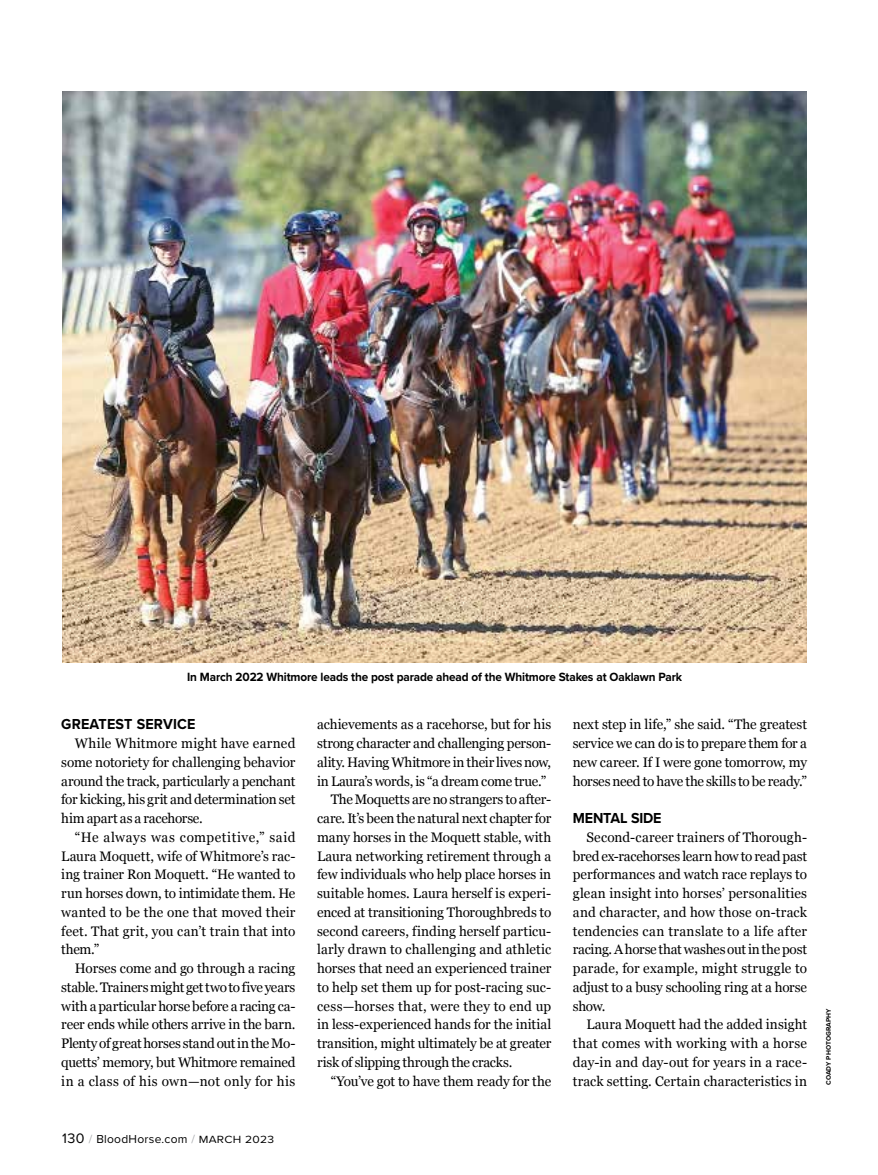
<style>
.page{position:relative;width:878px;height:1175px;background:#fff}
.page>*{position:absolute;margin:0;border:0;box-sizing:border-box;transform-origin:0 0}
.t1{font:700 15px "Proxima Nova";letter-spacing:.005em;color:#000;scale:.95 1}
.t2{font:13.8px/18.8px "Georgia";letter-spacing:-.005em;color:#000;text-align:justify}
.t3{font:13.8px "Georgia";letter-spacing:.015em;color:#000}
.t4{font:700 12.3px "Proxima Nova";letter-spacing:-.01em;color:#000;scale:.95 1}
.t5{font:12px "Proxima Nova";letter-spacing:.025em;color:#000}
.t6{font:700 6.75px "Proxima Nova";letter-spacing:.015em;color:#000}
.s1{font-size:14.25px}
.s2{color:#a7a9ac}
.s3{font-size:10.8px}
</style>
<div class="page">
<img style="left:62px;top:92px;width:744px;height:570px">
<p class="t4" style="left:187px;top:672px;width:522px">In March 2022 Whitmore leads the post parade ahead of the Whitmore Stakes at Oaklawn Park</p>
<p class="t1" style="left:61px;top:718px;width:143px">GREATEST SERVICE</p>
<p class="t2" style="left:61px;top:735px;width:236px;text-indent:14px">While Whitmore might have earned some notoriety for challenging behavior around the track, particularly a penchant for kicking, his grit and determination set him apart as a racehorse.</p>
<p class="t2" style="left:61px;top:828px;width:236px;text-indent:14px">“He always was competitive,” said Laura Moquett, wife of Whitmore’s rac&shy;ing trainer Ron Moquett. “He wanted to run horses down, to intimidate them. He wanted to be the one that moved their feet. That grit, you can’t train that into them.”</p>
<p class="t2" style="left:61px;top:960px;width:236px;text-indent:14px">Horses come and go through a racing stable. Trainers might get two to five years with a particular horse before a racing ca&shy;reer ends while others arrive in the barn.<br>Plenty of great horses stand out in the Mo&shy;quetts’ memory, but Whitmore remained in a class of his own—not only for his</p>
<p class="t5" style="left:62px;top:1134px;width:213px"><span class="s1">130</span> <span class="s2">/</span> BloodHorse.com <span class="s2">/</span> <span class="s3">MARCH 2023</span></p>
<p class="t2" style="left:317px;top:716px;width:236px">achievements as a racehorse, but for his</p>
<p class="t2" style="left:317px;top:735px;width:236px">strong character and challenging person-</p>
<p class="t2" style="left:317px;top:753px;width:236px">ality. Having Whitmore in their lives now,</p>
<p class="t2" style="left:317px;top:772px;width:231px">in Laura’s words, is “a dream come true.”</p>
<p class="t2" style="left:331px;top:791px;width:222px">The Moquetts are no strangers to after-</p>
<p class="t2" style="left:317px;top:810px;width:236px">care. It’s been the natural next chapter for</p>
<p class="t2" style="left:317px;top:828px;width:236px">many horses in the Moquett stable, with</p>
<p class="t2" style="left:317px;top:847px;width:236px">Laura networking retirement through a</p>
<p class="t2" style="left:317px;top:866px;width:236px">few individuals who help place horses in</p>
<p class="t2" style="left:317px;top:885px;width:236px">suitable homes. Laura herself is experi-</p>
<p class="t2" style="left:317px;top:903px;width:236px">enced at transitioning Thoroughbreds to</p>
<p class="t2" style="left:317px;top:922px;width:236px">second careers, finding herself particu-</p>
<p class="t2" style="left:317px;top:941px;width:236px">larly drawn to challenging and athletic</p>
<p class="t2" style="left:317px;top:960px;width:236px">horses that need an experienced trainer</p>
<p class="t2" style="left:317px;top:978px;width:236px">to help set them up for post-racing suc-</p>
<p class="t3" style="left:317px;top:1000px;width:236px">cess—horses that, were they to end up</p>
<p class="t2" style="left:317px;top:1016px;width:236px">in less-experienced hands for the initial</p>
<p class="t2" style="left:317px;top:1035px;width:236px">transition, might ultimately be at greater</p>
<p class="t2" style="left:317px;top:1053px;width:197px">risk of slipping through the cracks.</p>
<p class="t2" style="left:331px;top:1072px;width:222px">“You’ve got to have them ready for the</p>
<p class="t2" style="left:573px;top:716px;width:236px">next step in life,” she said. “The greatest service we can do is to prepare them for a new career. If I were gone tomorrow, my horses need to have the skills to be ready.”</p>
<p class="t1" style="left:573px;top:811px;width:95px">MENTAL SIDE</p>
<p class="t2" style="left:573px;top:828px;width:236px;text-indent:14px">Second-career trainers of Thorough&shy;bred ex-racehorses learn how to read past performances and watch race replays to glean insight into horses’ personalities and character, and how those on-track tendencies can translate to a life after racing. A horse that washes out in the post parade, for example, might struggle to adjust to a busy schooling ring at a horse show.</p>
<p class="t2" style="left:573px;top:1016px;width:236px;text-indent:14px">Laura Moquett had the added insight that comes with working with a horse day-in and day-out for years in a race&shy;track setting. Certain characteristics in</p>
<p class="t6" style="left:825px;top:1085px;width:78px;rotate:-90deg">COADY PHOTOGRAPHY</p>
</div>
